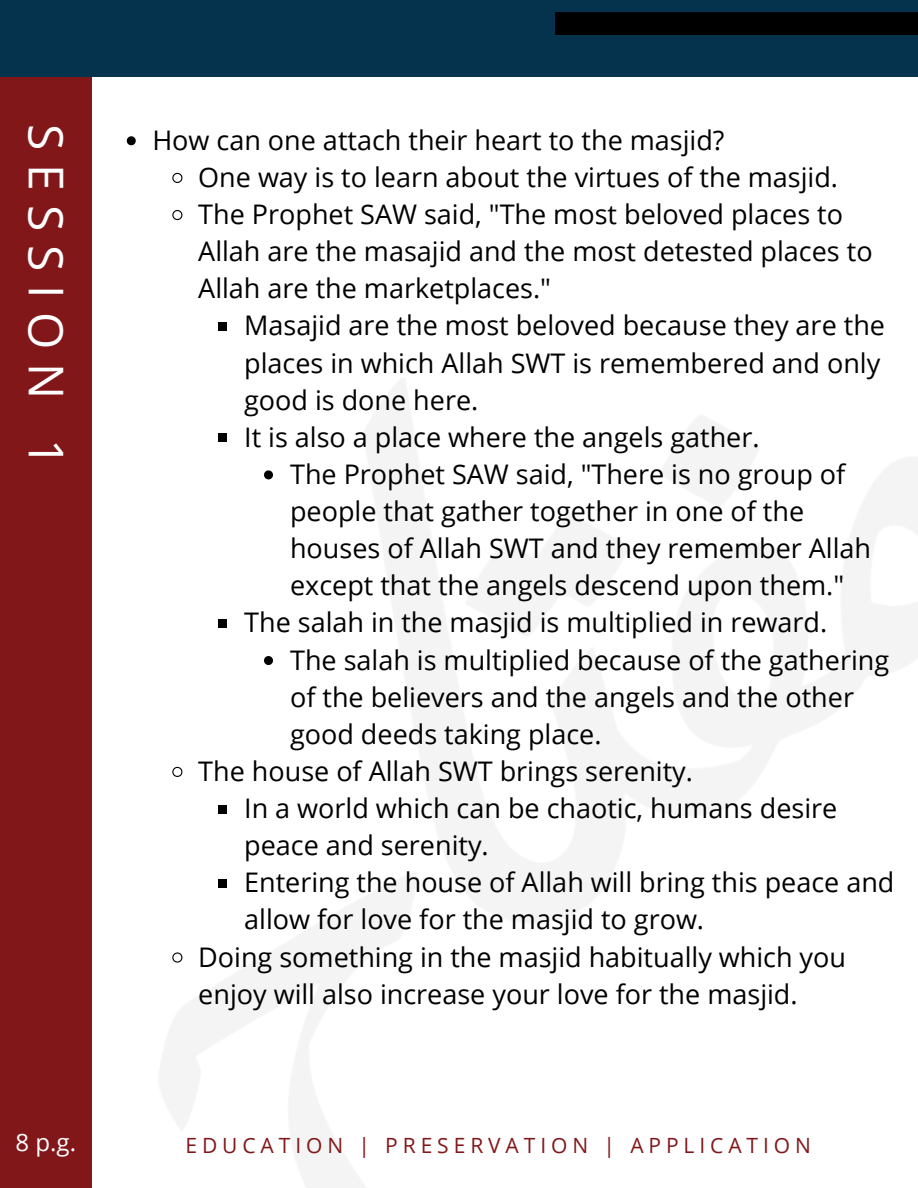
<style>
.page{position:relative;width:918px;height:1188px;background:#fff}
.page>*{position:absolute;margin:0;border:0;box-sizing:border-box;transform-origin:0 0}
.t1{font:48px "Open Sans";letter-spacing:.285em;color:#fff}
.t2{font:27px/37.2px "Open Sans";color:#000}
.t3{font:24px "Open Sans";color:#fff}
.t4{font:21px "Open Sans";letter-spacing:.235em;color:#82171a}
</style>
<div class="page">
<div style="left:0;top:0;width:918px;height:77px;background:#05334e"></div>
<div style="left:555px;top:12px;width:363px;height:23px;background:#000"></div>
<div style="left:0;top:77px;width:92px;height:1111px;background:#82171a"></div>
<svg style="left:127px;top:136px;width:9px;height:9px"></svg>
<svg style="left:172px;top:172px;width:11px;height:11px"></svg>
<svg style="left:172px;top:210px;width:11px;height:11px"></svg>
<div style="left:218px;top:322px;width:9px;height:9px;background:#000"></div>
<div style="left:218px;top:433px;width:9px;height:9px;background:#000"></div>
<svg style="left:264px;top:470px;width:9px;height:9px"></svg>
<div style="left:218px;top:619px;width:9px;height:9px;background:#000"></div>
<svg style="left:264px;top:656px;width:9px;height:9px"></svg>
<svg style="left:172px;top:766px;width:11px;height:11px"></svg>
<div style="left:218px;top:805px;width:9px;height:9px;background:#000"></div>
<div style="left:218px;top:879px;width:9px;height:9px;background:#000"></div>
<svg style="left:172px;top:952px;width:11px;height:11px"></svg>
<p class="t1" style="left:80px;top:124px;width:343px;rotate:90deg">SESSION 1</p>
<p class="t3" style="left:16px;top:1126px;width:62px">8 p.g.</p>
<p class="t2" style="left:152px;top:121px;width:574px">How can one attach their heart to the masjid?</p>
<p class="t2" style="left:198px;top:158px;width:641px">One way is to learn about the virtues of the masjid.</p>
<p class="t2" style="left:198px;top:195px;width:676px">The Prophet SAW said, "The most beloved places to<br>Allah are the masajid and the most detested places to<br>Allah are the marketplaces."</p>
<p class="t2" style="left:244px;top:306px;width:642px">Masajid are the most beloved because they are the places in which Allah SWT is remembered and only good is done here.</p>
<p class="t2" style="left:244px;top:418px;width:517px">It is also a place where the angels gather.</p>
<p class="t2" style="left:290px;top:455px;width:582px">The Prophet SAW said, "There is no group of people that gather together in one of the houses of Allah SWT and they remember Allah except that the angels descend upon them."</p>
<p class="t2" style="left:244px;top:603px;width:585px">The salah in the masjid is multiplied in reward.</p>
<p class="t2" style="left:290px;top:640px;width:601px">The salah is multiplied because of the gathering of the believers and the angels and the other good deeds taking place.</p>
<p class="t2" style="left:198px;top:752px;width:496px">The house of Allah SWT brings serenity.</p>
<p class="t2" style="left:244px;top:789px;width:595px">In a world which can be chaotic, humans desire peace and serenity.</p>
<p class="t2" style="left:244px;top:863px;width:652px">Entering the house of Allah will bring this peace and allow for love for the masjid to grow.</p>
<p class="t2" style="left:198px;top:937px;width:649px">Doing something in the masjid habitually which you enjoy will also increase your love for the masjid.</p>
<p class="t4" style="left:185px;top:1130px;width:627px">EDUCATION | PRESERVATION | APPLICATION</p>
</div>
